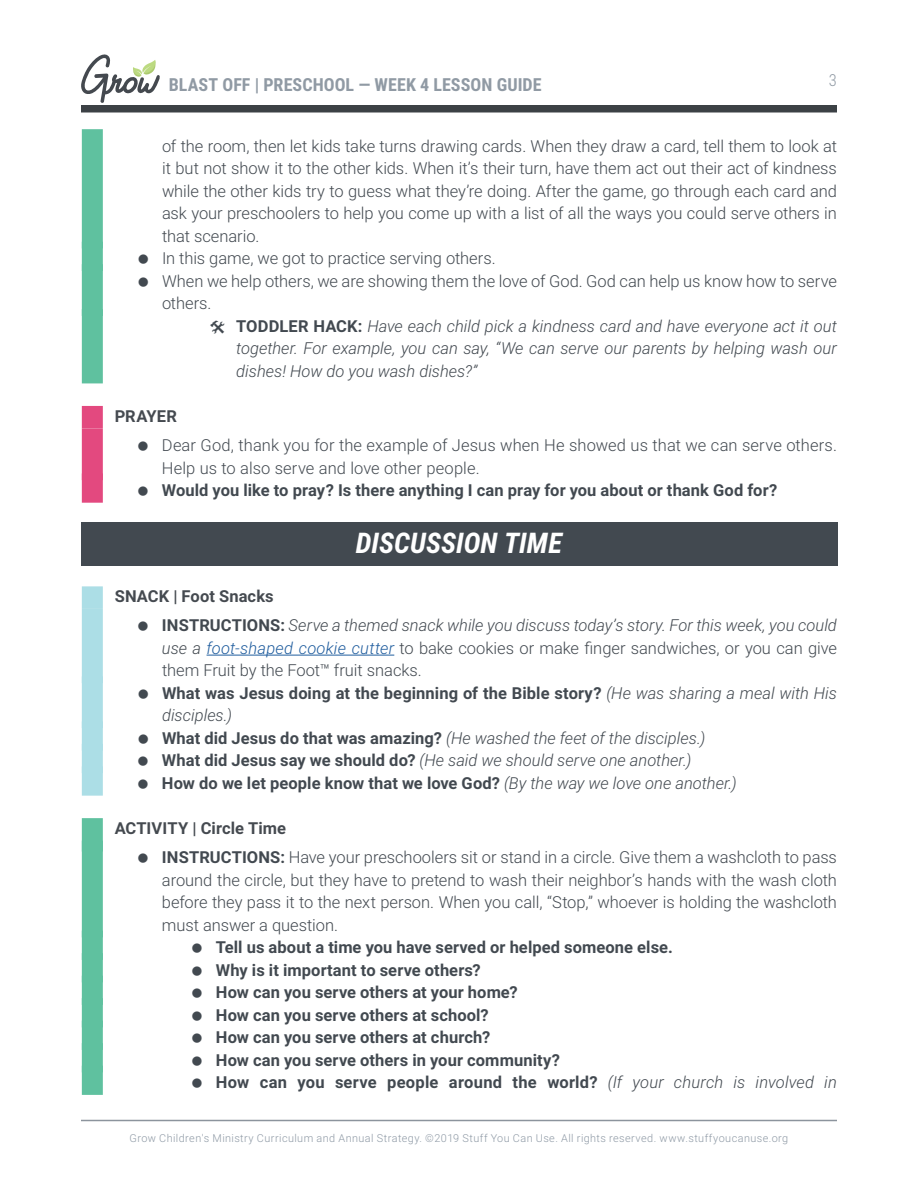
<style>
.page{position:relative;width:918px;height:1188px;background:#fff}
.page>*{position:absolute;margin:0;border:0;box-sizing:border-box;transform-origin:0 0}
.t1{font:italic 700 28.5px "Roboto Condensed";color:#fff}
.t2{font:700 18px "Roboto Condensed";letter-spacing:.005em;color:#909aa4}
.t3{font:300 16.5px/22.5px "Roboto";letter-spacing:-.005em;color:#424950}
.t4{font:700 16.5px/22.5px "Roboto";letter-spacing:.005em;color:#424950}
.t5{font:italic 300 16.5px/29.2px "Roboto";color:#424950}
.t6{font:700 16.5px "Roboto";letter-spacing:.015em;color:#454a50}
.t7{font:300 16.5px "Roboto Condensed";color:#909aa4}
.t8{font:300 10.8px "Roboto";letter-spacing:.04em;color:#8e99a5}
.s1{font-weight:700;font-style:normal}
.s2{font-weight:700;font-style:normal;color:#454a50}
.s3{font-weight:300;font-style:italic}
.s4{font-weight:300;font-style:italic;color:#205d9e}
.s5{font-weight:300}
.s6{font-weight:700;color:#454a50}
.s7{font-weight:700}
</style>
<div class="page">
<div style="left:81px;top:105px;width:756px;height:7px;background:#3c4145"></div>
<svg style="left:81px;top:54px;width:79px;height:49px"></svg>
<hr style="left:81px;top:1120px;width:756px;height:1px;background:#8c949d">
<div style="left:82px;top:129px;width:21px;height:119px;background:#5fc19f"></div>
<div style="left:82px;top:242px;width:21px;height:29px;background:#5fc19f"></div>
<div style="left:82px;top:264px;width:21px;height:52px;background:#5fc19f"></div>
<div style="left:82px;top:309px;width:21px;height:74px;background:#5fc19f"></div>
<div style="left:82px;top:406px;width:21px;height:22px;background:#e3497f"></div>
<div style="left:82px;top:428px;width:21px;height:52px;background:#e3497f"></div>
<div style="left:82px;top:473px;width:21px;height:30px;background:#e3497f"></div>
<div style="left:81px;top:522px;width:756px;height:43px;background:#424950"></div>
<div style="left:82px;top:586px;width:21px;height:23px;background:#acdee6"></div>
<div style="left:82px;top:609px;width:21px;height:74px;background:#acdee6"></div>
<hr style="left:207px;top:655px;width:187px;height:1px;background:#205d9e">
<div style="left:82px;top:676px;width:21px;height:52px;background:#acdee6"></div>
<div style="left:82px;top:721px;width:21px;height:30px;background:#acdee6"></div>
<div style="left:82px;top:744px;width:21px;height:29px;background:#acdee6"></div>
<div style="left:82px;top:766px;width:21px;height:30px;background:#acdee6"></div>
<div style="left:82px;top:818px;width:21px;height:34px;background:#5fc19f"></div>
<div style="left:82px;top:841px;width:21px;height:96px;background:#5fc19f"></div>
<div style="left:82px;top:931px;width:21px;height:29px;background:#5fc19f"></div>
<div style="left:82px;top:953px;width:21px;height:29px;background:#5fc19f"></div>
<div style="left:82px;top:976px;width:21px;height:29px;background:#5fc19f"></div>
<div style="left:82px;top:998px;width:21px;height:29px;background:#5fc19f"></div>
<div style="left:82px;top:1021px;width:21px;height:29px;background:#5fc19f"></div>
<div style="left:82px;top:1043px;width:21px;height:29px;background:#5fc19f"></div>
<div style="left:82px;top:1066px;width:21px;height:29px;background:#5fc19f"></div>
<p class="t2" style="left:169px;top:78px;width:374px">BLAST OFF | PRESCHOOL — WEEK 4 LESSON GUIDE</p>
<p class="t7" style="left:829px;top:70px;width:10px">3</p>
<p class="t3" style="left:162px;top:136px;width:676px">of the room, then let kids take turns drawing cards. When they draw a card, tell them to look at</p>
<p class="t3" style="left:162px;top:158px;width:676px">it but not show it to the other kids. When it’s their turn, have them act out their act of kindness</p>
<p class="t3" style="left:162px;top:181px;width:677px">while the other kids try to guess what they’re doing. After the game, go through each card and</p>
<p class="t3" style="left:162px;top:203px;width:676px">ask your preschoolers to help you come up with a list of all the ways you could serve others in</p>
<p class="t3" style="left:162px;top:224px;width:99px">that scenario.</p>
<p class="t3" style="left:162px;top:248px;width:335px">In this game, we got to practice serving others.</p>
<p class="t3" style="left:162px;top:271px;width:676px">When we help others, we are showing them the love of God. God can help us know how to serve</p>
<p class="t3" style="left:162px;top:293px;width:51px">others.</p>
<p class="t5" style="left:236px;top:311px;width:602px"><span class="s1">TODDLER HACK:</span> Have each child pick a kindness card and have everyone act it out</p>
<p class="t5" style="left:236px;top:333px;width:602px">together. For example, you can say, “We can serve our parents by helping wash our</p>
<p class="t5" style="left:236px;top:356px;width:243px">dishes! How do you wash dishes?”</p>
<p class="t6" style="left:115px;top:409px;width:64px">PRAYER</p>
<p class="t3" style="left:162px;top:433px;width:676px">Dear God, thank you for the example of Jesus when He showed us that we can serve others.<br>Help us to also serve and love other people.</p>
<p class="t4" style="left:162px;top:480px;width:617px">Would you like to pray? Is there anything I can pray for you about or thank God for?</p>
<h1 class="t1" style="left:356px;top:526px;width:208px">DISCUSSION TIME</h1>
<p class="t5" style="left:162px;top:581px;width:676px;text-indent:-47px"><span class="s2">SNACK | Foot Snacks<br></span><span class="s1">INSTRUCTIONS:</span> Serve a themed snack while you discuss today’s story. For this week, you could</p>
<p class="t4" style="left:162px;top:638px;width:677px"><span class="s3">use a</span> <span class="s4">foot-shaped cookie cutter</span> <span class="s5">to bake cookies or make finger sandwiches, or you can give them Fruit by the Foot™ fruit snacks.<br></span>What was Jesus doing at the beginning of the Bible story? <span class="s3">(He was sharing a meal with His disciples.)<br></span>What did Jesus do that was amazing? <span class="s3">(He washed the feet of the disciples.)<br></span>What did Jesus say we should do? <span class="s3">(He said we should serve one another.)<br></span>How do we let people know that we love God? <span class="s3">(By the way we love one another.)</span></p>
<p class="t3" style="left:162px;top:815px;width:677px;line-height:29.2px;text-indent:-47px"><span class="s6">ACTIVITY | Circle Time<br></span><span class="s7">INSTRUCTIONS:</span> Have your preschoolers sit or stand in a circle. Give them a washcloth to pass</p>
<p class="t3" style="left:162px;top:870px;width:677px;text-align:justify">around the circle, but they have to pretend to wash their neighbor’s hands with the wash cloth before they pass it to the next person. When you call, “Stop,” whoever is holding the washcloth must answer a question.</p>
<p class="t4" style="left:216px;top:935px;width:622px">Tell us about a time you have served or helped someone else.<br>Why is it important to serve others?<br>How can you serve others at your home?<br>How can you serve others at school?<br>How can you serve others at church?<br>How can you serve others in your community?<br>How can you serve people around the world? <span class="s3">(If your church is involved in</span></p>
<p class="t8" style="left:130px;top:1134px;width:660px">Grow Children's Ministry Curriculum and Annual Strategy. ©2019 Stuff You Can Use. All rights reserved. www.stuffyoucanuse.org</p>
</div>
